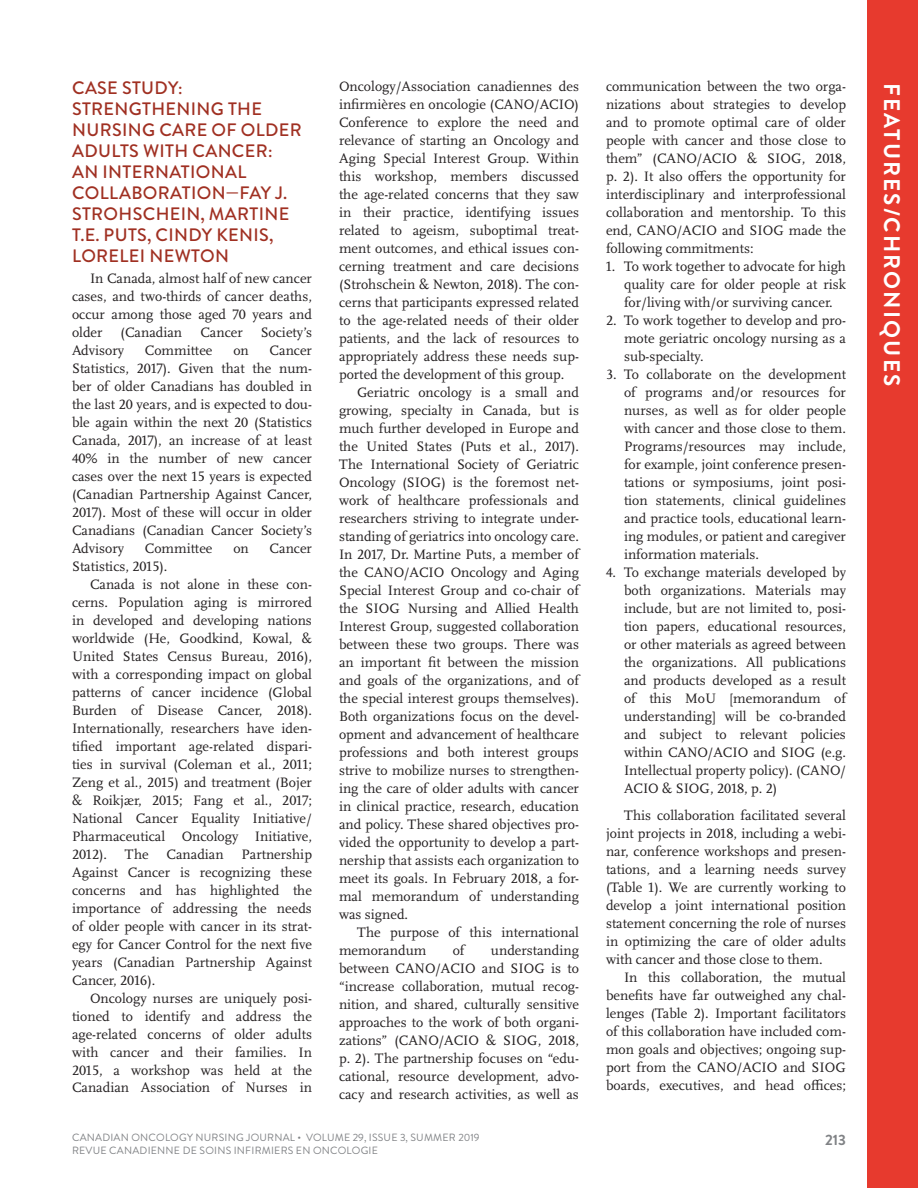
<style>
.page{position:relative;width:918px;height:1188px;background:#fff}
.page>*{position:absolute;margin:0;border:0;box-sizing:border-box;transform-origin:0 0}
.t1{font:700 22.5px "Brandon Grotesque";letter-spacing:.095em;color:#fff}
.t2{font:500 18px/21px "Brandon Grotesque";letter-spacing:.02em;color:#a03022}
.t3{font:700 15px "Brandon Grotesque";color:#808285}
.t4{font:14.25px/18px "Scala Pro";color:#231f20;text-align:justify}
.t5{font:10.5px "Brandon Grotesque";letter-spacing:.02em;color:#808285}
</style>
<div class="page">
<div style="left:867px;top:0;width:51px;height:1188px;background:#e73a2e"></div>
<p class="t2" style="left:72px;top:77px;width:61px">CASE STU</p>
<p class="t2" style="left:155px;top:77px;width:30px">DY:</p>
<p class="t2" style="left:72px;top:98px;width:12px">STRE</p>
<p class="t2" style="left:115px;top:98px;width:146px">NGTHENI NG THE</p>
<p class="t2" style="left:72px;top:119px;width:25px">NURSI</p>
<p class="t2" style="left:128px;top:119px;width:163px">NG CARE OF OLDER</p>
<p class="t2" style="left:72px;top:140px;width:37px">ADULTS</p>
<p class="t2" style="left:143px;top:140px;width:102px">WITH CANCER</p>
<p class="t2" style="left:268px;top:140px;width:6px">:</p>
<p class="t2" style="left:72px;top:161px;width:217px">AN I NTER NATI ONAL<br>COLLABORATI ON—FAY J.<br>STROHSCHEI N, MARTI NE<br>T.E. PUTS, CI NDY KENIS,<br>LORELEI</p>
<p class="t2" style="left:149px;top:245px;width:81px">NEWTON</p>
<p class="t4" style="left:72px;top:269px;width:241px;text-indent:18px">In Canada, almost half of new cancer cases, and two-thirds of cancer deaths, occur among those aged 70 years and older</p>
<p class="t4" style="left:121px;top:323px;width:63px">(Canadian</p>
<p class="t4" style="left:200px;top:323px;width:44px">Cancer</p>
<p class="t4" style="left:261px;top:323px;width:53px">Society’s</p>
<p class="t4" style="left:72px;top:341px;width:54px">Advisory</p>
<p class="t4" style="left:145px;top:341px;width:69px">Committee</p>
<p class="t4" style="left:233px;top:341px;width:17px">on</p>
<p class="t4" style="left:72px;top:341px;width:242px;text-indent:198px">Cancer Statistics, 2017). Given that the num&shy;ber of older Canadians has doubled in the last 20 years, and is expected to dou&shy;ble again within the next 20 (Statistics Canada, 2017), an increase of at least 40% in the number of new cancer cases over the next 15 years is expected (Canadian Partnership Against Cancer, 2017). Most of these will occur in older Canadians (Canadian Cancer Society’s Advisory</p>
<p class="t4" style="left:145px;top:539px;width:69px">Committee</p>
<p class="t4" style="left:233px;top:539px;width:17px">on</p>
<p class="t4" style="left:270px;top:539px;width:44px">Cancer</p>
<p class="t4" style="left:72px;top:557px;width:97px">Statistics, 2015).</p>
<p class="t4" style="left:90px;top:575px;width:223px">Canada is not alone in these con-</p>
<p class="t4" style="left:72px;top:593px;width:241px">cerns. Population aging is mirrored</p>
<p class="t4" style="left:72px;top:611px;width:241px">in developed and developing nations</p>
<p class="t4" style="left:72px;top:629px;width:241px">worldwide (He, Goodkind, Kowal, &amp;</p>
<p class="t4" style="left:72px;top:647px;width:241px">United States Census Bureau, 2016),</p>
<p class="t4" style="left:72px;top:665px;width:242px">with a corresponding impact on global</p>
<p class="t4" style="left:72px;top:683px;width:242px">patterns of cancer incidence (Global</p>
<p class="t4" style="left:72px;top:701px;width:242px">Burden of Disease Cancer, 2018).</p>
<p class="t4" style="left:72px;top:719px;width:241px">Internationally, researchers have iden-</p>
<p class="t4" style="left:72px;top:737px;width:241px">tified important age-related dispari-</p>
<p class="t4" style="left:72px;top:755px;width:242px">ties in survival (Coleman et al., 2011;</p>
<p class="t4" style="left:72px;top:773px;width:242px">Zeng et al., 2015) and treatment (Bojer</p>
<p class="t4" style="left:72px;top:791px;width:241px">&amp; Roikjær, 2015; Fang et al., 2017;</p>
<p class="t4" style="left:72px;top:809px;width:241px">National Cancer Equality Initiative/</p>
<p class="t4" style="left:72px;top:827px;width:241px">Pharmaceutical Oncology Initiative,</p>
<p class="t4" style="left:72px;top:845px;width:242px">2012). The Canadian Partnership</p>
<p class="t4" style="left:72px;top:863px;width:242px">Against Cancer is recognizing these</p>
<p class="t4" style="left:72px;top:881px;width:241px">concerns and has highlighted the</p>
<p class="t4" style="left:72px;top:899px;width:241px">importance of addressing the needs</p>
<p class="t4" style="left:72px;top:917px;width:242px">of older people with cancer in its strat-</p>
<p class="t4" style="left:72px;top:935px;width:241px">egy for Cancer Control for the next five</p>
<p class="t4" style="left:72px;top:953px;width:241px">years (Canadian Partnership Against</p>
<p class="t4" style="left:72px;top:971px;width:85px">Cancer, 2016).</p>
<p class="t4" style="left:90px;top:989px;width:224px">Oncology nurses are uniquely posi-</p>
<p class="t4" style="left:72px;top:1007px;width:241px">tioned to identify and address the</p>
<p class="t4" style="left:72px;top:1025px;width:241px">age-related concerns of older adults</p>
<p class="t4" style="left:72px;top:1043px;width:241px">with cancer and their families. In</p>
<p class="t4" style="left:72px;top:1061px;width:242px">2015, a workshop was held at the</p>
<p class="t4" style="left:72px;top:1079px;width:242px">Canadian Association of Nurses in</p>
<p class="t4" style="left:339px;top:78px;width:242px">Oncology/Association canadiennes des infirmières en oncologie (CANO/ACIO)<br>Conference to explore the need and relevance of starting an Oncology and Aging Special Interest Group. Within this workshop, members discussed the age-related concerns that they saw in their practice, identifying issues related to ageism, suboptimal treat&shy;ment outcomes, and ethical issues con&shy;cerning treatment and care decisions (Strohschein &amp; Newton, 2018). The con&shy;cerns that participants expressed related to the age-related needs of their older patients, and the lack of resources to appropriately address these needs sup&shy;ported the development of this group.</p>
<p class="t4" style="left:339px;top:384px;width:242px;text-indent:18px">Geriatric oncology is a small and growing, specialty in Canada, but is much further developed in Europe and the United States (Puts et al., 2017).<br>The International Society of Geriatric Oncology (SIOG) is the foremost net&shy;work of healthcare professionals and researchers striving to integrate under&shy;standing of geriatrics into oncology care.<br>In 2017, Dr. Martine Puts, a member of the CANO/ACIO Oncology and Aging Special Interest Group and co-chair of the SIOG Nursing and Allied Health Interest Group, suggested collaboration between these two groups. There was an important fit between the mission and goals of the organizations, and of the special interest groups themselves).<br>Both organizations focus on the devel&shy;opment and advancement of healthcare professions and both interest groups strive to mobilize nurses to strengthen&shy;ing the care of older adults with cancer in clinical practice, research, education and policy. These shared objectives pro&shy;vided the opportunity to develop a part&shy;nership that assists each organization to meet its goals. In February 2018, a for&shy;mal memorandum of understanding was signed.</p>
<p class="t4" style="left:339px;top:924px;width:241px;text-indent:18px">The purpose of this international memorandum</p>
<p class="t4" style="left:453px;top:942px;width:13px">of</p>
<p class="t4" style="left:339px;top:942px;width:242px;text-indent:152px">understanding between CANO/ACIO and SIOG is to “increase collaboration, mutual recog&shy;nition, and shared, culturally sensitive approaches to the work of both organi&shy;zations” (CANO/ACIO &amp; SIOG, 2018, p. 2). The partnership focuses on “edu&shy;cational, resource development, advo&shy;cacy and research activities, as well as</p>
<p class="t4" style="left:606px;top:78px;width:242px">communication between the two orga&shy;nizations about strategies to develop and to promote optimal care of older people with cancer and those close to them” (CANO/ACIO &amp; SIOG, 2018, p. 2). It also offers the opportunity for interdisciplinary and interprofessional collaboration and mentorship. To this end, CANO/ACIO and SIOG made the following commitments:</p>
<p class="t4" style="left:624px;top:258px;width:224px;text-indent:-18px">1. To work together to advocate for high quality care for older people at risk for/living with/or surviving cancer.</p>
<p class="t4" style="left:624px;top:312px;width:224px;text-indent:-18px">2. To work together to develop and pro&shy;mote geriatric oncology nursing as a sub-specialty.</p>
<p class="t4" style="left:624px;top:366px;width:224px;text-indent:-18px">3. To collaborate on the development of programs and/or resources for nurses, as well as for older people with cancer and those close to them.<br>Programs/resources may include, for example, joint conference presen&shy;tations or symposiums, joint posi&shy;tion statements, clinical guidelines and practice tools, educational learn&shy;ing modules, or patient and caregiver information materials.</p>
<p class="t4" style="left:624px;top:564px;width:224px;text-indent:-18px">4. To exchange materials developed by both organizations. Materials may include, but are not limited to, posi&shy;tion papers, educational resources, or other materials as agreed between the organizations. All publications and products developed as a result of this MoU [memorandum of understanding] will be co-branded and subject to relevant policies within CANO/ACIO and SIOG (e.g.<br>Intellectual property policy). (CANO/ ACIO &amp; SIOG, 2018, p. 2)</p>
<p class="t4" style="left:606px;top:807px;width:242px;text-indent:18px">This collaboration facilitated several joint projects in 2018, including a webi&shy;nar, conference workshops and presen&shy;tations, and a learning needs survey (Table 1). We are currently working to develop a joint international position statement concerning the role of nurses in optimizing the care of older adults with cancer and those close to them.</p>
<p class="t4" style="left:606px;top:969px;width:242px;text-indent:18px">In this collaboration, the mutual benefits have far outweighed any chal&shy;lenges (Table 2). Important facilitators of this collaboration have included com&shy;mon goals and objectives; ongoing sup&shy;port from the CANO/ACIO and SIOG boards, executives, and head offices;</p>
<p class="t5" style="left:72px;top:1131px;width:409px">CANADIAN ONCOLOGY N URSING JOURNAL • VOLUME 29, ISSUE 3, SUMMER 2019</p>
<p class="t3" style="left:825px;top:1129px;width:22px">213</p>
<p class="t5" style="left:72px;top:1143px;width:307px">REVUE CANADIENNE DE SOINS INFIRMIERS EN ONCOLOGIE</p>
<h1 class="t1" style="left:908px;top:83px;width:302px;rotate:90deg">FEATURES/Chroniques</h1>
</div>
